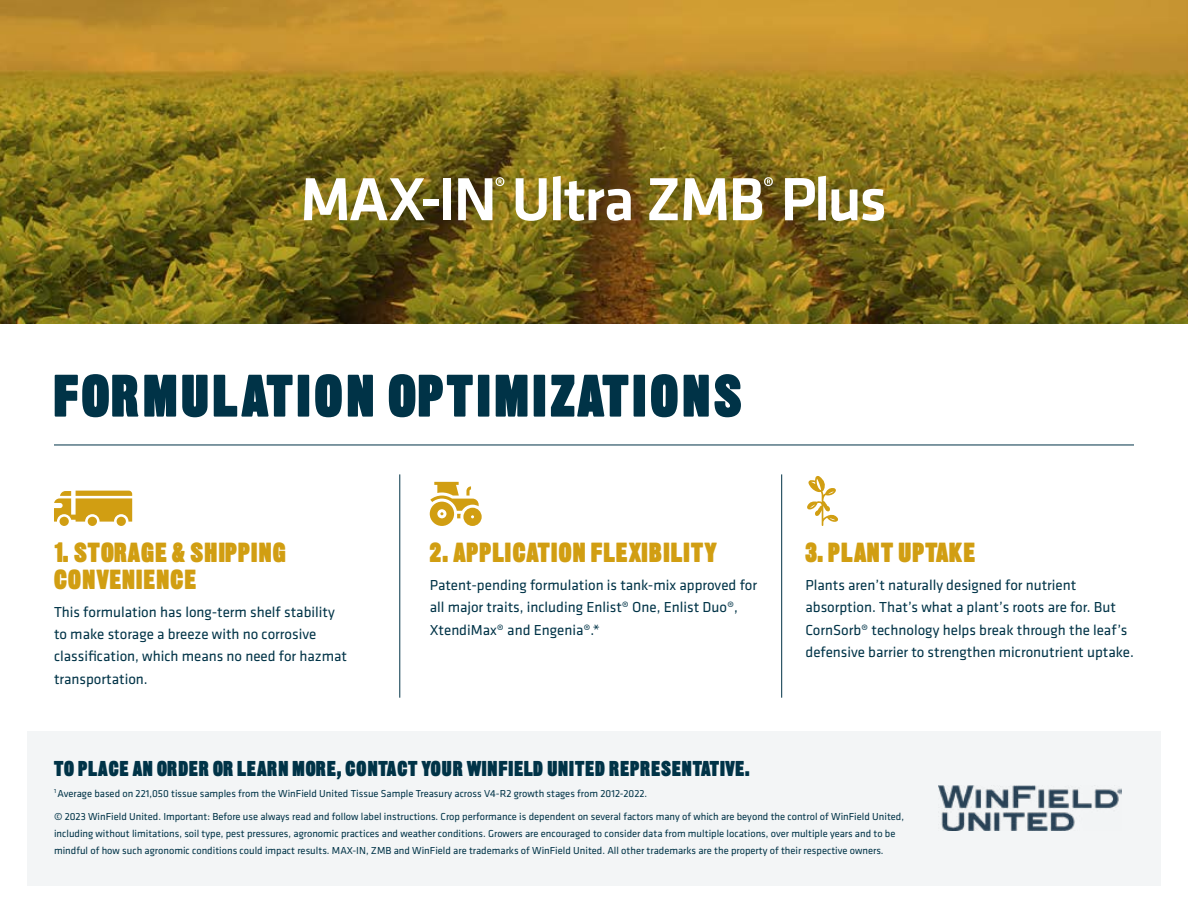
<style>
.page{position:relative;width:1188px;height:918px;background:#fff}
.page>*{position:absolute;margin:0;border:0;box-sizing:border-box;transform-origin:0 0}
.t1{font:900 58.35px "Sans Thirteen";letter-spacing:.07em;color:#003347}
.t2{font:900 27px/26.7px "Sans Thirteen";letter-spacing:.045em;color:#d19e12}
.t3{font:900 21px "Sans Thirteen";letter-spacing:.045em;color:#003347}
.t4{font:15px/22.2px "Klavika";color:#003347}
.t5{font:10.5px/17.1px "Klavika";color:#003347}
</style>
<div class="page">
<div style="left:27px;top:732px;width:1134px;height:154px;background:#f3f5f6"></div>
<img style="left:0;top:0;width:1188px;height:324px">
<img style="left:939px;top:786px;width:183px;height:44px">
<img style="left:304px;top:178px;width:121px;height:42px">
<div style="left:423px;top:199px;width:16px;height:7px;background:#fff"></div>
<div style="left:443px;top:178px;width:8px;height:42px;background:#fff"></div>
<svg style="left:458px;top:177px;width:46px;height:43px"></svg>
<svg style="left:516px;top:178px;width:31px;height:43px"></svg>
<svg style="left:553px;top:176px;width:78px;height:45px"></svg>
<svg style="left:649px;top:178px;width:78px;height:42px"></svg>
<svg style="left:733px;top:177px;width:40px;height:43px"></svg>
<svg style="left:785px;top:176px;width:99px;height:45px"></svg>
<hr style="left:400px;top:474px;width:1px;height:224px;background:#003347">
<hr style="left:781px;top:474px;width:1px;height:224px;background:#003347">
<hr style="left:54px;top:445px;width:1080px;height:1px;background:#003347">
<svg style="left:430px;top:482px;width:52px;height:44px"></svg>
<svg style="left:807px;top:476px;width:31px;height:50px"></svg>
<svg style="left:54px;top:491px;width:78px;height:31px"></svg>
<div style="left:60px;top:517px;width:9px;height:9px;background:#d19e12;border-radius:50%"></div>
<div style="left:88px;top:517px;width:9px;height:9px;background:#d19e12;border-radius:50%"></div>
<div style="left:117px;top:517px;width:9px;height:9px;background:#d19e12;border-radius:50%"></div>
<p class="t1" style="left:54px;top:360px;width:689px">FORMULATION OPTIMIZATIONS</p>
<p class="t2" style="left:54px;top:539px;width:233px">1. STORAGE &amp; SHIPPING<br>CONVENIENCE</p>
<p class="t4" style="left:54px;top:601px;width:295px">This formulation has long-term shelf stability to make storage a breeze with no corrosive classification, which means no need for hazmat transportation.</p>
<p class="t2" style="left:430px;top:539px;width:288px">2. APPLICATION FLEXIBILITY</p>
<p class="t4" style="left:430px;top:574px;width:329px">Patent-pending formulation is tank-mix approved for all major traits, including Enlist® One, Enlist Duo®,<br>XtendiMax® and Engenia®.*</p>
<p class="t3" style="left:54px;top:756px;width:697px">TO PLACE AN ORDER OR LEARN MORE, CONTACT YOUR WINFIELD UNITED REPRESENTATIVE.</p>
<p class="t2" style="left:806px;top:539px;width:171px">3. PLANT UPTAKE</p>
<p class="t4" style="left:806px;top:574px;width:330px">Plants aren’t naturally designed for nutrient absorption. That’s what a plant’s roots are for. But CornSorb® technology helps break through the leaf’s defensive barrier to strengthen micronutrient uptake.</p>
<p class="t5" style="left:54px;top:785px;width:595px"><sup>1</sup> Average based on 221,050 tissue samples from the WinField United Tissue Sample Treasury across V4-R2 growth stages from 2012-2022.</p>
<p class="t5" style="left:54px;top:808px;width:852px">© 2023 WinField United. Important: Before use always read and follow label instructions. Crop performance is dependent on several factors many of which are beyond the control of WinField United, including without limitations, soil type, pest pressures, agronomic practices and weather conditions. Growers are encouraged to consider data from multiple locations, over multiple years and to be mindful of how such agronomic conditions could impact results. MAX-IN, ZMB and WinField are trademarks of WinField United. All other trademarks are the property of their respective owners.</p>
</div>
